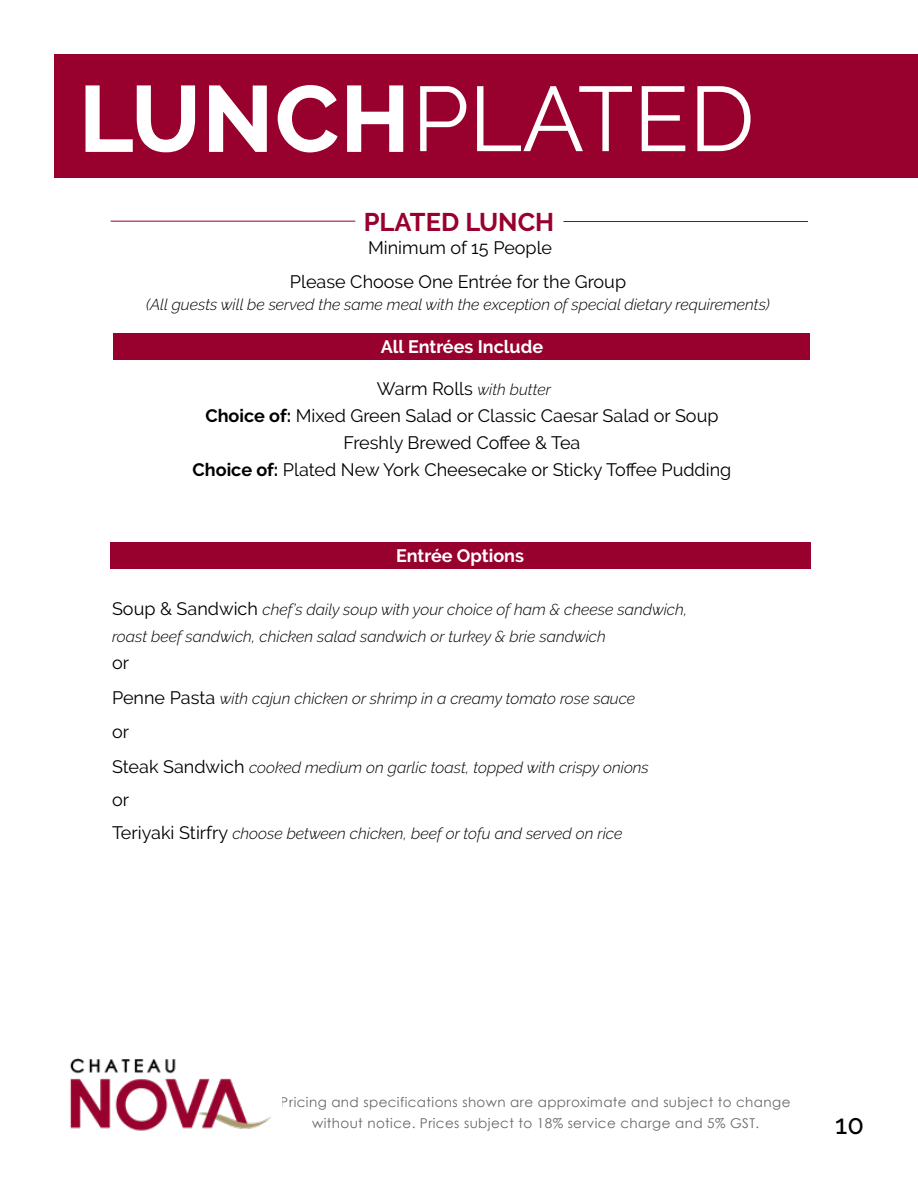
<style>
.page{position:relative;width:918px;height:1188px;background:#fff}
.page>*{position:absolute;margin:0;border:0;box-sizing:border-box;transform-origin:0 0}
.t1{font:91.5px "Raleway";color:#fff}
.t2{font:500 27px "Raleway";color:#000}
.t3{font:700 25.5px "Raleway";color:#98002e}
.t4{font:18px/27px "Raleway";color:#000;text-align:center}
.t5{font:700 18px "Raleway";color:#fff}
.t6{font:italic 300 15.75px/27px "Raleway";color:#000}
.t7{font:13.5px/21px "Century Gothic";letter-spacing:.03em;color:#000;text-align:center}
.s1{font-weight:700}
.s2{font-weight:400;font-style:normal;font-size:18px}
</style>
<div class="page">
<img style="left:70px;top:1058px;width:201px;height:73px">
<div style="left:54px;top:54px;width:864px;height:123px;background:#98002e"></div>
<hr style="left:563px;top:221px;width:245px;height:1px;background:#98002e">
<hr style="left:111px;top:221px;width:244px;height:1px;background:#98002e">
<div style="left:110px;top:542px;width:700px;height:26px;background:#98002e"></div>
<div style="left:114px;top:333px;width:696px;height:27px;background:#98002e"></div>
<h1 class="t1" style="left:80px;top:66px;width:677px"><span class="s1">LUNCH</span>PLATED</h1>
<h3 class="t3" style="left:364px;top:207px;width:192px">PLATED LUNCH</h3>
<p class="t4" style="left:368px;top:234px;width:186px">Minimum of 15 People</p>
<p class="t4" style="left:290px;top:268px;width:338px">Please Choose One Entrée for the Group</p>
<p class="t6" style="left:146px;top:291px;width:625px">(All guests will be served the same meal with the exception of special dietary requirements)</p>
<p class="t5" style="left:381px;top:336px;width:164px">All Entrées Include</p>
<p class="t6" style="left:377px;top:376px;width:175px"><span class="s2">Warm Rolls</span> with butter</p>
<p class="t4" style="left:193px;top:402px;width:540px"><span class="s1">Choice of:</span> Mixed Green Salad or Classic Caesar Salad or Soup<br>Freshly Brewed Coffee &amp; Tea<br><span class="s1">Choice of:</span> Plated New York Cheesecake or Sticky Toffee Pudding</p>
<p class="t5" style="left:396px;top:545px;width:129px">Entrée Options</p>
<p class="t6" style="left:112px;top:596px;width:577px"><span class="s2">Soup &amp; Sandwich</span> chef’s daily soup with your choice of ham &amp; cheese sandwich, roast beef sandwich, chicken salad sandwich or turkey &amp; brie sandwich</p>
<p class="t4" style="left:112px;top:649px;width:19px">or</p>
<p class="t6" style="left:112px;top:684px;width:525px"><span class="s2">Penne Pasta</span> with cajun chicken or shrimp in a creamy tomato rose sauce</p>
<p class="t4" style="left:112px;top:718px;width:19px">or</p>
<p class="t6" style="left:112px;top:753px;width:538px"><span class="s2">Steak Sandwich</span> cooked medium on garlic toast, topped with crispy onions</p>
<p class="t4" style="left:112px;top:786px;width:19px">or</p>
<p class="t6" style="left:112px;top:819px;width:512px"><span class="s2">Teriyaki Stirfry</span> choose between chicken, beef or tofu and served on rice</p>
<p class="t7" style="left:281px;top:1091px;width:511px">Pricing and specifications shown are approximate and subject to change without notice. Prices subject to 18% service charge and 5% GST.</p>
<h2 class="t2" style="left:835px;top:1109px;width:30px">10</h2>
</div>
